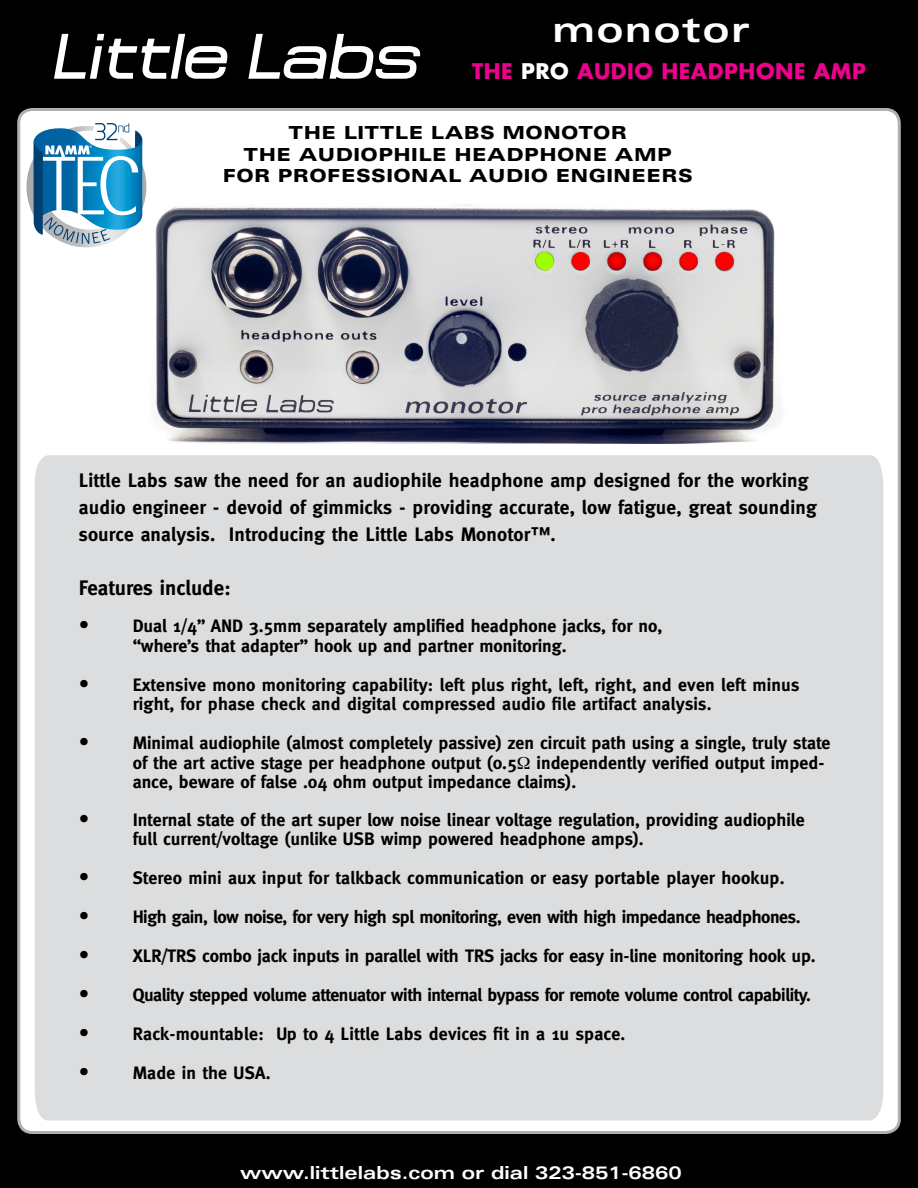
<style>
.page{position:relative;width:918px;height:1188px;background:#000}
.page>*{position:absolute;margin:0;border:0;box-sizing:border-box;transform-origin:0 0}
.t1{font:700 expanded 36px "Univers";letter-spacing:.05em;color:#fff}
.t2{font:700 21px "Futura";letter-spacing:.025em;color:#ec008c}
.t3{font:700 21px "Meta";color:#000}
.t4{font:700 19.5px/27px "Meta";letter-spacing:.01em;color:#000}
.t5{font:700 18px/19.5px "Meta";color:#000}
.t6{font:700 18px "Meta";letter-spacing:-.025em;color:#000}
.t7{font:900 expanded 18px/21.6px "Univers";letter-spacing:.025em;color:#000;text-align:center}
.t8{font:700 expanded 18px "Univers";color:#fff}
.s1{color:#fff}
.s2{font-size:21px}
</style>
<div class="page">
<div style="left:19px;top:109px;width:880px;height:1024px;background:#fff;border-radius:13px"></div>
<div style="left:35px;top:455px;width:848px;height:665px;background:#dcddde"></div>
<svg style="left:54px;top:33px;width:174px;height:46px"></svg>
<svg style="left:248px;top:33px;width:173px;height:46px"></svg>
<img style="left:155px;top:205px;width:626px;height:239px">
<img style="left:27px;top:138px;width:119px;height:109px">
<svg style="left:34px;top:123px;width:108px;height:121px"></svg>
<svg style="left:518px;top:756px;width:12px;height:13px"></svg>
<h1 class="t1" style="left:552px;top:9px;width:199px">monotor</h1>
<p class="t2" style="left:472px;top:57px;width:395px">THE <span class="s1">PRO</span> AUDIO HEADPHONE AMP</p>
<p class="t7" style="left:223px;top:122px;width:472px">THE LITTLE LABS MONOTOR<br>THE AUDIOPHILE HEADPHONE AMP<br>FOR PROFESSIONAL AUDIO ENGINEERS</p>
<p class="t4" style="left:79px;top:466px;width:740px">Little Labs saw the need for an audiophile headphone amp designed for the working audio engineer - devoid of gimmicks - providing accurate, low fatigue, great sounding source analysis. Introducing the Little Labs Monotor™.</p>
<p class="t3" style="left:79px;top:575px;width:154px">Features include:</p>
<p class="t5" style="left:133px;top:616px;width:531px;text-indent:-54px"><span class="s2">•</span> Dual 1/4” AND 3.5mm separately amplified headphone jacks, for no, “where’s that adapter” hook up and partner monitoring.</p>
<p class="t5" style="left:133px;top:674px;width:668px;text-indent:-54px"><span class="s2">•</span> Extensive mono monitoring capability: left plus right, left, right, and even left minus right, for phase check and digital compressed audio file artifact analysis.</p>
<p class="t5" style="left:133px;top:733px;width:699px;text-indent:-54px"><span class="s2">•</span> Minimal audiophile (almost completely passive) zen circuit path using a single, truly state of the art active stage per headphone output (0.5 independently verified output imped&shy;ance, beware of false .04 ohm output impedance claims).</p>
<p class="t5" style="left:133px;top:809px;width:674px;text-indent:-54px"><span class="s2">•</span> Internal state of the art super low noise linear voltage regulation, providing audiophile full current/voltage (unlike USB wimp powered headphone amps).</p>
<p class="t5" style="left:79px;top:868px;width:707px"><span class="s2">•</span> Stereo mini aux input for talkback communication or easy portable player hookup.</p>
<p class="t6" style="left:79px;top:906px;width:723px"><span class="s2">•</span> High gain, low noise, for very high spl monitoring, even with high impedance headphones.</p>
<p class="t5" style="left:79px;top:946px;width:738px"><span class="s2">•</span> XLR/TRS combo jack inputs in parallel with TRS jacks for easy in-line monitoring hook up.</p>
<p class="t6" style="left:79px;top:984px;width:734px"><span class="s2">•</span> Quality stepped volume attenuator with internal bypass for remote volume control capability.</p>
<p class="t5" style="left:79px;top:1024px;width:548px"><span class="s2">•</span> Rack-mountable: Up to 4 Little Labs devices fit in a 1u space.</p>
<p class="t5" style="left:79px;top:1063px;width:193px"><span class="s2">•</span> Made in the USA.</p>
<p class="t8" style="left:240px;top:1162px;width:443px">www.littlelabs.com or dial 323-851-6860</p>
</div>
